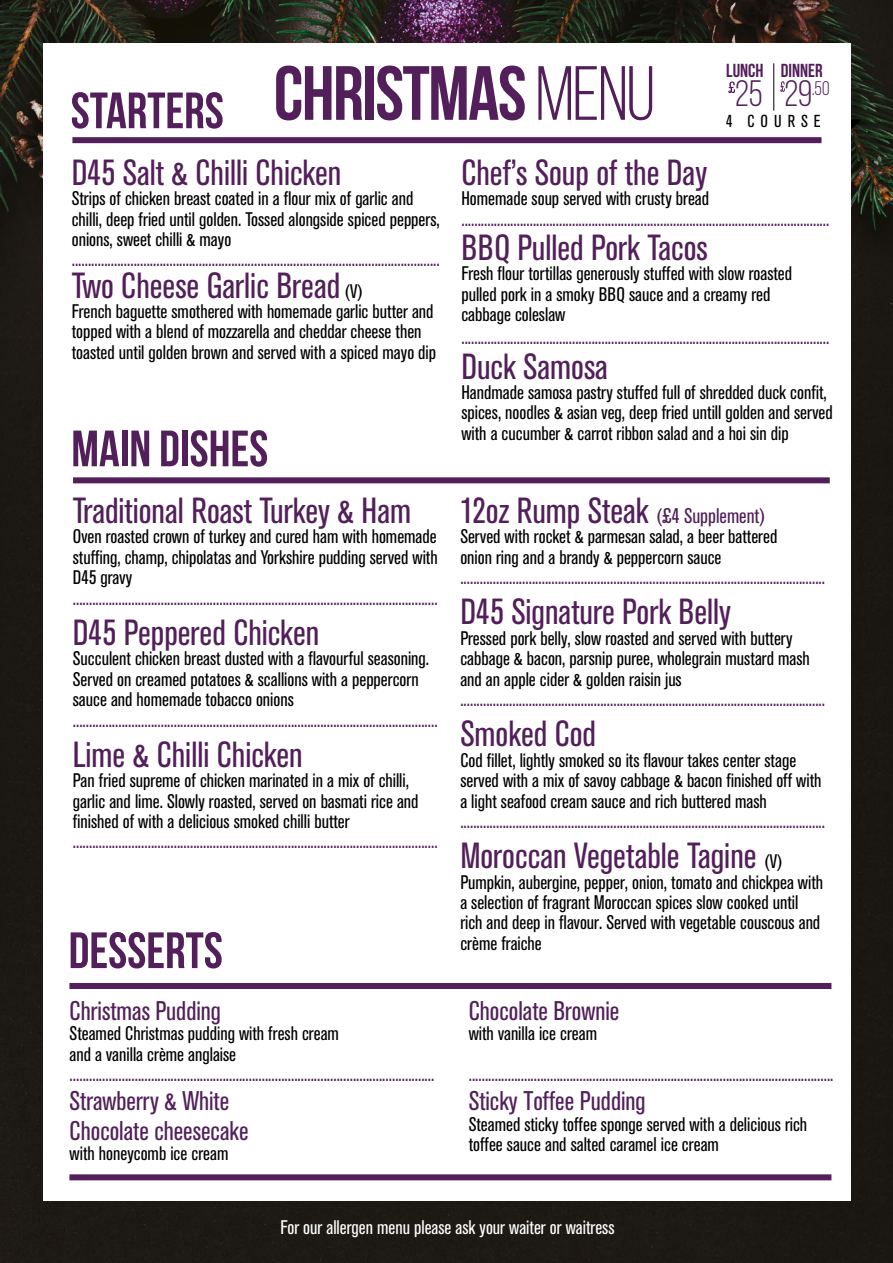
<style>
.page{position:relative;width:893px;height:1263px;background:#fff}
.page>*{position:absolute;margin:0;border:0;box-sizing:border-box;transform-origin:0 0}
.t1{font:700 76.65px "Bebas Neue";letter-spacing:-.02em;color:#521f5a}
.t2{font:700 51px "Bebas Neue";color:#521f5a}
.Paragraph_Style_1{font:36.75px "Bebas Neue";color:#521f5a}
.Paragraph_Style_1-2{font:condensed 36px "Akzidenz Grotesk Pro";color:#521f5a}
.Paragraph_Style_1-3{font:condensed 26.85px/29.1px "Akzidenz Grotesk Pro";color:#521f5a}
.t3{font:condensed 21px "Akzidenz Grotesk Pro";color:#521f5a}
.Paragraph_Style_1-4{font:19.65px "Bebas Neue";color:#521f5a}
.Paragraph_Style_1-5{font:condensed 19.5px/20.4px "Akzidenz Grotesk Pro";color:#000}
.Paragraph_Style_1-6{font:condensed 19.5px/20.4px "Akzidenz Grotesk Pro";color:#521f5a}
.t4{font:condensed 19.5px "Akzidenz Grotesk Pro";color:#fff}
.t5{font:700 18.9px "Bebas Neue";color:#521f5a}
.t6{font:condensed 17.25px "Akzidenz Grotesk Pro";letter-spacing:.34em;color:#000}
.s1{font-size:36.75px}
.s2{font-weight:400}
.s3{font-size:19.5px;color:#000}
.s4{font-size:36px}
.s5{color:#000}
</style>
<div class="page">
<img style="left:0;top:0;width:893px;height:1263px">
<div style="left:43px;top:43px;width:808px;height:1157px;background:#fff"></div>
<div style="left:72px;top:137px;width:749px;height:6px;background:#521f5a"></div>
<div style="left:69px;top:983px;width:762px;height:6px;background:#521f5a"></div>
<div style="left:69px;top:1174px;width:762px;height:6px;background:#521f5a"></div>
<div style="left:73px;top:477px;width:757px;height:6px;background:#521f5a"></div>
<svg style="left:851px;top:119px;width:10px;height:11px"></svg>
<svg style="left:780px;top:81px;width:5px;height:11px"></svg>
<svg style="left:728px;top:82px;width:7px;height:11px"></svg>
<hr style="left:773px;top:63px;width:1px;height:48px;background:#000">
<p class="t5" style="left:726px;top:60px;width:39px">LUNCH</p>
<p class="t5" style="left:781px;top:60px;width:43px">DINNER</p>
<p class="Paragraph_Style_1-4" style="left:784px;top:78px;width:47px"><span class="s1">29</span>.50</p>
<p class="t1" style="left:274px;top:51px;width:383px">CHRISTMAS <span class="s2">MENU</span></p>
<p class="Paragraph_Style_1-2" style="left:72px;top:149px;width:271px">D45 Salt &amp; Chilli Chicken</p>
<p class="Paragraph_Style_1-5" style="left:72px;top:188px;width:369px">Strips of chicken breast coated in a flour mix of garlic and chilli, deep fried until golden. Tossed alongside spiced peppers, onions, sweet chilli &amp; mayo</p>
<p class="Paragraph_Style_1-6" style="left:72px;top:249px;width:369px">.................................................................................................................</p>
<p class="Paragraph_Style_1-2" style="left:72px;top:262px;width:293px">Two Cheese Garlic Bread <span class="s3">(V)</span></p>
<p class="Paragraph_Style_1-5" style="left:72px;top:300px;width:366px">French baguette smothered with homemade garlic butter and topped with a blend of mozzarella and cheddar cheese then toasted until golden brown and served with a spiced mayo dip</p>
<p class="Paragraph_Style_1" style="left:735px;top:74px;width:29px">25</p>
<p class="t2" style="left:71px;top:83px;width:155px">STARTERS</p>
<p class="t6" style="left:726px;top:110px;width:96px">4 COURSE</p>
<p class="Paragraph_Style_1-2" style="left:461px;top:149px;width:247px">Chef’s Soup of the Day</p>
<p class="Paragraph_Style_1-5" style="left:461px;top:188px;width:249px">Homemade soup served with crusty bread</p>
<p class="Paragraph_Style_1-6" style="left:461px;top:208px;width:369px">.................................................................................................................</p>
<p class="Paragraph_Style_1-2" style="left:461px;top:224px;width:248px">BBQ Pulled Pork Tacos</p>
<p class="Paragraph_Style_1-5" style="left:461px;top:263px;width:332px">Fresh flour tortillas generously stuffed with slow roasted pulled pork in a smoky BBQ sauce and a creamy red cabbage coleslaw</p>
<p class="Paragraph_Style_1-6" style="left:461px;top:327px;width:369px">.................................................................................................................</p>
<p class="Paragraph_Style_1-2" style="left:461px;top:343px;width:148px">Duck Samosa</p>
<p class="Paragraph_Style_1-5" style="left:461px;top:381px;width:373px">Handmade samosa pastry stuffed full of shredded duck confit, spices, noodles &amp; asian veg, deep fried untill golden and served with a cucumber &amp; carrot ribbon salad and a hoi sin dip</p>
<p class="t2" style="left:71px;top:421px;width:198px">MAIN DISHES</p>
<p class="Paragraph_Style_1-2" style="left:73px;top:487px;width:340px">Traditional Roast Turkey &amp; Ham</p>
<p class="Paragraph_Style_1-5" style="left:73px;top:526px;width:366px;text-align:justify">Oven roasted crown of turkey and cured ham with homemade stuffing, champ, chipolatas and Yorkshire pudding served with D45 gravy</p>
<p class="Paragraph_Style_1-6" style="left:73px;top:587px;width:366px">................................................................................................................</p>
<p class="Paragraph_Style_1-2" style="left:73px;top:609px;width:248px">D45 Peppered Chicken</p>
<p class="Paragraph_Style_1-5" style="left:73px;top:648px;width:358px">Succulent chicken breast dusted with a flavourful seasoning.<br>Served on creamed potatoes &amp; scallions with a peppercorn sauce and homemade tobacco onions</p>
<p class="Paragraph_Style_1-6" style="left:73px;top:709px;width:366px">................................................................................................................</p>
<p class="Paragraph_Style_1-2" style="left:73px;top:731px;width:231px">Lime &amp; Chilli Chicken</p>
<p class="Paragraph_Style_1-5" style="left:73px;top:770px;width:347px">Pan fried supreme of chicken marinated in a mix of chilli, garlic and lime. Slowly roasted, served on basmati rice and finished of with a delicious smoked chilli butter</p>
<p class="Paragraph_Style_1-6" style="left:73px;top:831px;width:366px">................................................................................................................</p>
<p class="t2" style="left:69px;top:922px;width:156px">DESSERTS</p>
<p class="Paragraph_Style_1-3" style="left:70px;top:995px;width:153px">Christmas Pudding</p>
<p class="Paragraph_Style_1-5" style="left:70px;top:1023px;width:271px">Steamed Christmas pudding with fresh cream and a vanilla crème anglaise</p>
<p class="Paragraph_Style_1-6" style="left:70px;top:1064px;width:366px">................................................................................................................</p>
<p class="Paragraph_Style_1-3" style="left:70px;top:1086px;width:180px">Strawberry &amp; White<br>Chocolate cheesecake</p>
<p class="Paragraph_Style_1-5" style="left:70px;top:1142px;width:160px">with honeycomb ice cream</p>
<p class="t3" style="left:460px;top:502px;width:307px"><span class="s4">12oz Rump Steak</span> (£4 Supplement)</p>
<p class="Paragraph_Style_1-5" style="left:460px;top:526px;width:319px">Served with rocket &amp; parmesan salad, a beer battered</p>
<p class="Paragraph_Style_1-6" style="left:460px;top:546px;width:366px"><span class="s5">onion ring and a brandy &amp; peppercorn sauce </span>................................................................................................................</p>
<p class="Paragraph_Style_1-2" style="left:460px;top:588px;width:272px">D45 Signature Pork Belly</p>
<p class="Paragraph_Style_1-5" style="left:460px;top:627px;width:351px">Pressed pork belly, slow roasted and served with buttery cabbage &amp; bacon, parsnip puree, wholegrain mustard mash and an apple cider &amp; golden raisin jus</p>
<p class="Paragraph_Style_1-6" style="left:460px;top:689px;width:366px">................................................................................................................</p>
<p class="Paragraph_Style_1-2" style="left:460px;top:710px;width:137px">Smoked Cod</p>
<p class="Paragraph_Style_1-5" style="left:460px;top:749px;width:363px">Cod fillet, lightly smoked so its flavour takes center stage served with a mix of savoy cabbage &amp; bacon finished off with a light seafood cream sauce and rich buttered mash</p>
<p class="Paragraph_Style_1-6" style="left:460px;top:810px;width:366px">................................................................................................................</p>
<p class="Paragraph_Style_1-2" style="left:460px;top:832px;width:324px">Moroccan Vegetable Tagine <span class="s3">(V)</span></p>
<p class="Paragraph_Style_1-5" style="left:460px;top:871px;width:364px">Pumpkin, aubergine, pepper, onion, tomato and chickpea with a selection of fragrant Moroccan spices slow cooked until rich and deep in flavour. Served with vegetable couscous and crème fraiche</p>
<p class="Paragraph_Style_1-3" style="left:469px;top:995px;width:152px">Chocolate Brownie</p>
<p class="Paragraph_Style_1-5" style="left:469px;top:1023px;width:130px">with vanilla ice cream</p>
<p class="Paragraph_Style_1-6" style="left:469px;top:1064px;width:366px">................................................................................................................</p>
<p class="Paragraph_Style_1-3" style="left:469px;top:1086px;width:178px">Sticky Toffee Pudding</p>
<p class="Paragraph_Style_1-5" style="left:469px;top:1113px;width:340px">Steamed sticky toffee sponge served with a delicious rich toffee sauce and salted caramel ice cream</p>
<p class="t4" style="left:281px;top:1214px;width:335px">For our allergen menu please ask your waiter or waitress</p>
</div>
